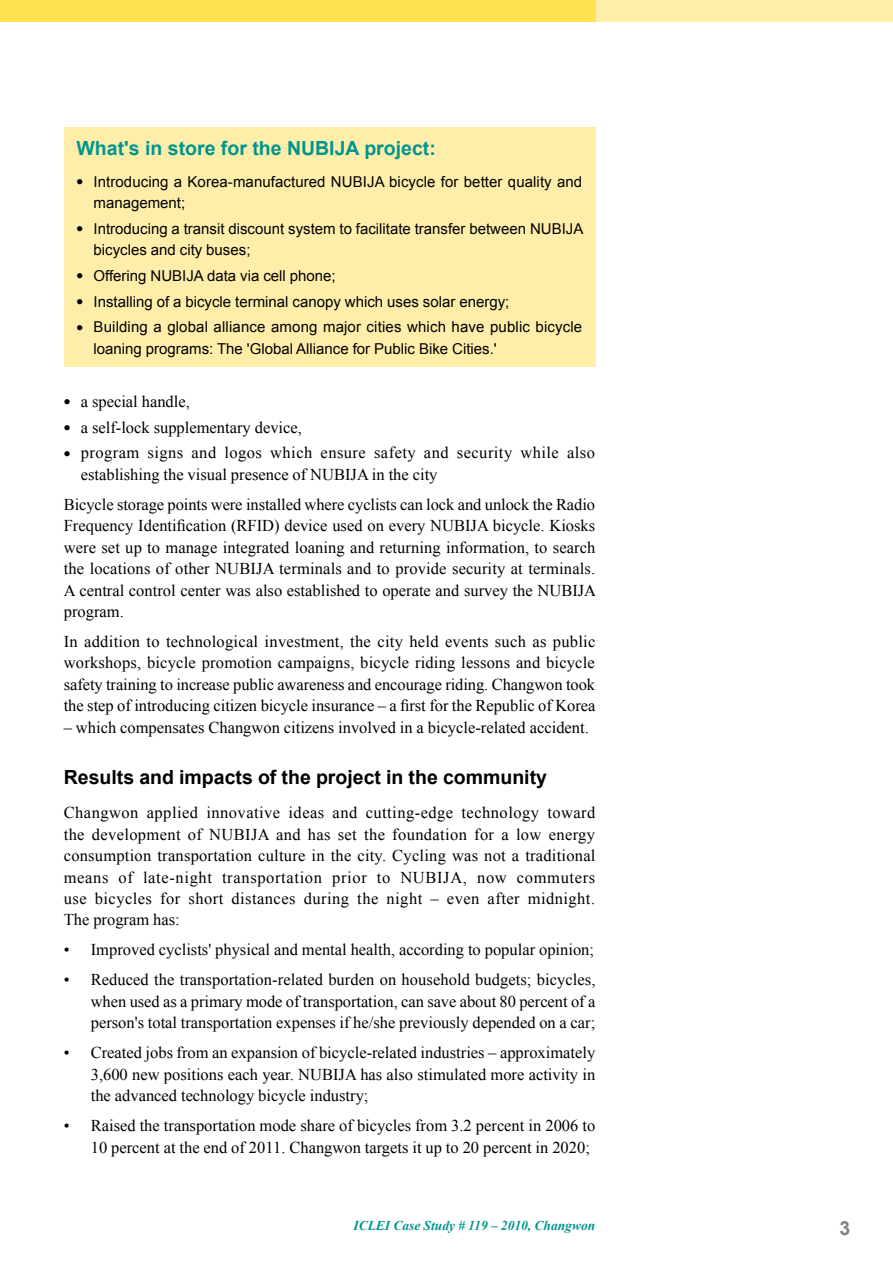
<style>
.page{position:relative;width:893px;height:1263px;background:#fff}
.page>*{position:absolute;margin:0;border:0;box-sizing:border-box;transform-origin:0 0}
.t1{font:700 19.5px "Arial";color:#000}
.t2{font:700 19.5px "Arial";color:#00958f}
.t3{font:700 19.5px "Arial";color:#808285}
.t4{font:16.5px/21.5px "Times New Roman";color:#000;text-align:justify}
.t5{font:16.5px/25.7px "Times New Roman";letter-spacing:.025em;color:#000}
.t6{font:15px/21.5px "Arial";color:#000}
.t7{font:italic 700 13.5px "Times New Roman";color:#00958f}
</style>
<div class="page">
<div style="left:0;top:0;width:893px;height:21px;background:#fea"></div>
<div style="left:0;top:0;width:595px;height:21px;background:#ffe14f"></div>
<div style="left:64px;top:128px;width:531px;height:239px;background:#fea"></div>
<p class="t2" style="left:77px;top:135px;width:361px">What's in store for the NUBIJA project:</p>
<p class="t6" style="left:94px;top:171px;width:490px">Introducing a Korea-manufactured NUBIJA bicycle for better quality and management;</p>
<p class="t6" style="left:94px;top:218px;width:491px">Introducing a transit discount system to facilitate transfer between NUBIJA bicycles and city buses;</p>
<p class="t6" style="left:94px;top:263px;width:490px;line-height:25.7px">Offering NUBIJA data via cell phone;<br>Installing of a bicycle terminal canopy which uses solar energy;<br>Building a global alliance among major cities which have public bicycle</p>
<p class="t6" style="left:94px;top:338px;width:405px">loaning programs: The 'Global Alliance for Public Bike Cities.'</p>
<p class="t5" style="left:81px;top:388px;width:516px">a special handle,<br>a self-lock supplementary device,<br>program signs and logos which ensure safety and security while also</p>
<p class="t4" style="left:64px;top:459px;width:533px;line-height:30px;text-indent:17px">establishing the visual presence of NUBIJA in the city<br>Bicycle storage points were installed where cyclists can lock and unlock the Radio</p>
<p class="t4" style="left:64px;top:515px;width:534px">Frequency Identification (RFID) device used on every NUBIJA bicycle. Kiosks were set up to manage integrated loaning and returning information, to search the locations of other NUBIJA terminals and to provide security at terminals.<br>A central control center was also established to operate and survey the NUBIJA program.</p>
<p class="t4" style="left:64px;top:630px;width:533px">In addition to technological investment, the city held events such as public workshops, bicycle promotion campaigns, bicycle riding lessons and bicycle safety training to increase public awareness and encourage riding. Changwon took the step of introducing citizen bicycle insurance – a first for the Republic of Korea</p>
<p class="t4" style="left:64px;top:716px;width:527px">– which compensates Changwon citizens involved in a bicycle-related accident.</p>
<p class="t1" style="left:64px;top:764px;width:485px">Results and impacts of the project in the community</p>
<p class="t4" style="left:64px;top:802px;width:533px">Changwon applied innovative ideas and cutting-edge technology toward the development of NUBIJA and has set the foundation for a low energy consumption transportation culture in the city. Cycling was not a traditional means of late-night transportation prior to NUBIJA, now commuters use bicycles for short distances during the night – even after midnight.<br>The program has:</p>
<p class="t4" style="left:64px;top:939px;width:532px">• Improved cyclists' physical and mental health, according to popular opinion;</p>
<p class="t4" style="left:91px;top:969px;width:506px;text-indent:-27px">• Reduced the transportation-related burden on household budgets; bicycles, when used as a primary mode of transportation, can save about 80 percent of a person's total transportation expenses if he/she previously depended on a car;</p>
<p class="t4" style="left:91px;top:1042px;width:506px;text-indent:-27px">• Created jobs from an expansion of bicycle-related industries – approximately 3,600 new positions each year. NUBIJA has also stimulated more activity in the advanced technology bicycle industry;</p>
<p class="t4" style="left:91px;top:1114px;width:506px;text-indent:-27px">• Raised the transportation mode share of bicycles from 3.2 percent in 2006 to<br>10 percent at the end of 2011. Changwon targets it up to 20 percent in 2020;</p>
<p class="t7" style="left:353px;top:1216px;width:243px">ICLEI Case Study # 119 – 2010, Changwon</p>
<p class="t3" style="left:840px;top:1215px;width:12px">3</p>
</div>
